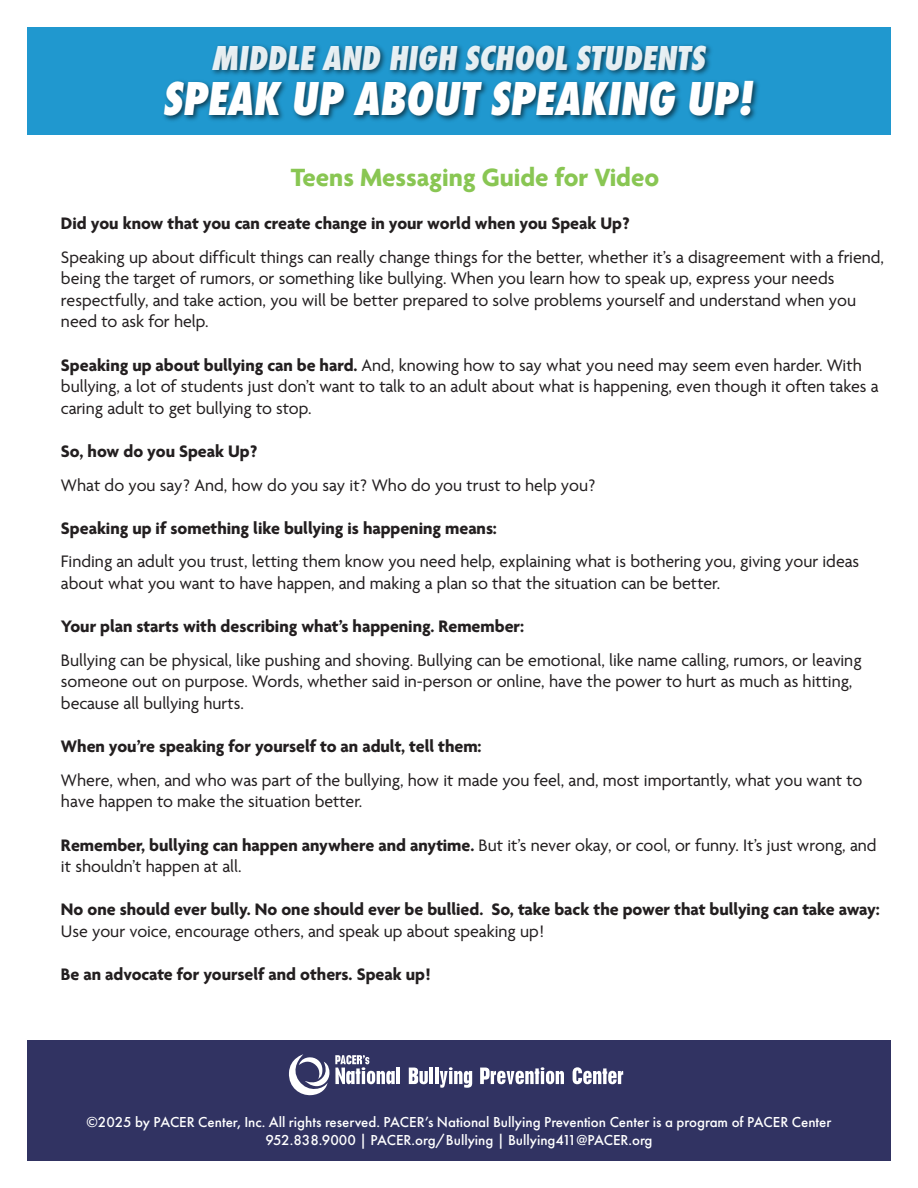
<style>
.page{position:relative;width:918px;height:1188px;background:#fff}
.page>*{position:absolute;margin:0;border:0;box-sizing:border-box;transform-origin:0 0}
.t1{font:italic 800 49.5px "Futura PT Cond";color:#fff}
.t2{font:italic 800 36px "Futura PT Cond";color:rgb(255 255 255/.9)}
.t3{font:700 27px "Agenda One";color:#89c653}
.t4{font:18px/21.6px "Agenda One";color:#231f20}
.t5{font:700 18px "Agenda One";color:#231f20}
.t6{font:500 15px/18px "Futura PT";color:#fff;text-align:center}
.s1{font-weight:700}
</style>
<div class="page">
<div style="left:27px;top:27px;width:864px;height:108px;background:#2098cf"></div>
<img style="left:164px;top:45px;width:594px;height:76px">
<div style="left:27px;top:1040px;width:864px;height:121px;background:#313362"></div>
<svg style="left:289px;top:1054px;width:40px;height:42px"></svg>
<svg style="left:335px;top:1055px;width:60px;height:29px"></svg>
<hr style="left:396px;top:1068px;width:4px;height:16px;background:#fff">
<svg style="left:409px;top:1068px;width:19px;height:16px"></svg>
<hr style="left:430px;top:1068px;width:3px;height:16px;background:#fff">
<hr style="left:435px;top:1068px;width:3px;height:16px;background:#fff">
<svg style="left:440px;top:1067px;width:32px;height:21px"></svg>
<svg style="left:480px;top:1067px;width:84px;height:17px"></svg>
<svg style="left:573px;top:1067px;width:50px;height:17px"></svg>
<h2 class="t2" style="left:212px;top:37px;width:495px">MIDDLE AND HIGH SCHOOL STUDENTS</h2>
<h1 class="t1" style="left:164px;top:69px;width:592px">SPEAK UP ABOUT SPEAKING UP!</h1>
<h3 class="t3" style="left:291px;top:162px;width:370px">Teens Messaging Guide for Video</h3>
<p class="t5" style="left:61px;top:213px;width:570px">Did you know that you can create change in your world when you Speak Up?</p>
<p class="t4" style="left:61px;top:246px;width:825px">Speaking up about difficult things can really change things for the better, whether it’s a disagreement with a friend, being the target of rumors, or something like bullying. When you learn how to speak up, express your needs respectfully, and take action, you will be better prepared to solve problems yourself and understand when you need to ask for help.</p>
<p class="t4" style="left:61px;top:354px;width:819px"><span class="s1">Speaking up about bullying can be hard.</span> And, knowing how to say what you need may seem even harder. With bullying, a lot of students just don’t want to talk to an adult about what is happening, even though it often takes a caring adult to get bullying to stop.</p>
<p class="t5" style="left:61px;top:441px;width:198px">So, how do you Speak Up?</p>
<p class="t4" style="left:61px;top:474px;width:536px">What do you say? And, how do you say it? Who do you trust to help you?</p>
<p class="t5" style="left:61px;top:518px;width:437px">Speaking up if something like bullying is happening means:</p>
<p class="t4" style="left:61px;top:551px;width:800px">Finding an adult you trust, letting them know you need help, explaining what is bothering you, giving your ideas about what you want to have happen, and making a plan so that the situation can be better.</p>
<p class="t5" style="left:61px;top:616px;width:465px">Your plan starts with describing what’s happening. Remember:</p>
<p class="t4" style="left:61px;top:649px;width:802px">Bullying can be physical, like pushing and shoving. Bullying can be emotional, like name calling, rumors, or leaving someone out on purpose. Words, whether said in-person or online, have the power to hurt as much as hitting, because all bullying hurts.</p>
<p class="t5" style="left:61px;top:736px;width:422px">When you’re speaking for yourself to an adult, tell them:</p>
<p class="t4" style="left:61px;top:769px;width:803px">Where, when, and who was part of the bullying, how it made you feel, and, most importantly, what you want to have happen to make the situation better.</p>
<p class="t4" style="left:61px;top:834px;width:817px"><span class="s1">Remember, bullying can happen anywhere and anytime.</span> But it’s never okay, or cool, or funny. It’s just wrong, and it shouldn’t happen at all.</p>
<p class="t5" style="left:61px;top:900px;width:820px">No one should ever bully. No one should ever be bullied. So, take back the power that bullying can take away:</p>
<p class="t4" style="left:61px;top:921px;width:486px">Use your voice, encourage others, and speak up about speaking up!</p>
<p class="t5" style="left:61px;top:964px;width:372px">Be an advocate for yourself and others. Speak up!</p>
<p class="t6" style="left:87px;top:1113px;width:746px">©2025 by PACER Center, Inc. All rights reserved. PACER’s National Bullying Prevention Center is a program of PACER Center<br>952.838.9000 | PACER.org/Bullying | Bullying411@PACER.org</p>
</div>
